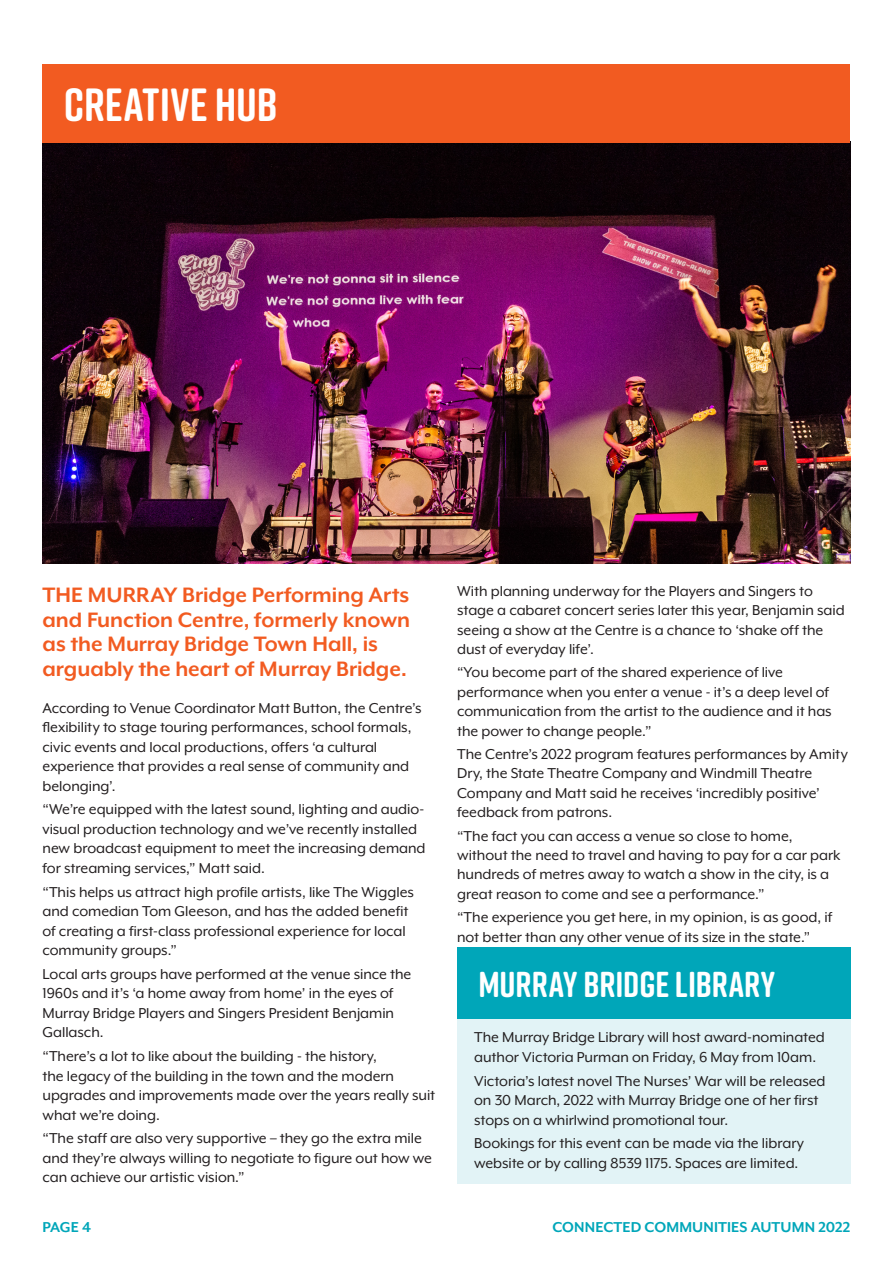
<style>
.page{position:relative;width:893px;height:1263px;background:#fff}
.page>*{position:absolute;margin:0;border:0;box-sizing:border-box;transform-origin:0 0}
.newsletter___Large_A{font:700 46.5px "Rift Soft";color:#fff}
.newsletter___Large_A-2{font:700 36px "Rift Soft";color:#fff}
.newsletter___Introdu{font:700 24px/24.8px "Mr Eaves XL Mod OT";color:#f25b21}
.newsletter_-_Body_Co{font:16.5px/19.5px "Mr Eaves XL Mod OT";letter-spacing:-.005em;color:#231f20}
.newsletter___Footer{font:700 16.5px "Mr Eaves XL Mod OT";letter-spacing:.005em;color:#00a6b9}
</style>
<div class="page">
<img style="left:43px;top:143px;width:807px;height:421px">
<div style="left:43px;top:64px;width:807px;height:79px;background:#f25b21"></div>
<div style="left:457px;top:1018px;width:393px;height:166px;background:#e2f3f6"></div>
<div style="left:457px;top:947px;width:393px;height:71px;background:#00a6b9"></div>
<p class="newsletter___Large_A" style="left:64px;top:72px;width:215px">CREATIVE HUB</p>
<p class="newsletter___Introdu" style="left:43px;top:582px;width:369px">THE MURRAY Bridge Performing Arts and Function Centre, formerly known as the Murray Bridge Town Hall, is arguably the heart of Murray Bridge.</p>
<p class="newsletter_-_Body_Co" style="left:43px;top:698px;width:381px">According to Venue Coordinator Matt Button, the Centre’s flexibility to stage touring performances, school formals, civic events and local productions, offers ‘a cultural experience that provides a real sense of community and belonging’.</p>
<p class="newsletter_-_Body_Co" style="left:43px;top:799px;width:385px">“We’re equipped with the latest sound, lighting and audio&shy;visual production technology and we’ve recently installed new broadcast equipment to meet the increasing demand for streaming services,” Matt said.</p>
<p class="newsletter_-_Body_Co" style="left:43px;top:882px;width:373px">“This helps us attract high profile artists, like The Wiggles and comedian Tom Gleeson, and has the added benefit of creating a first-class professional experience for local community groups.”</p>
<p class="newsletter_-_Body_Co" style="left:43px;top:964px;width:370px">Local arts groups have performed at the venue since the 1960s and it’s ‘a home away from home’ in the eyes of Murray Bridge Players and Singers President Benjamin Gallasch.</p>
<p class="newsletter_-_Body_Co" style="left:43px;top:1046px;width:394px">“There’s a lot to like about the building - the history,<br>the legacy of the building in the town and the modern upgrades and improvements made over the years really suit what we’re doing.</p>
<p class="newsletter_-_Body_Co" style="left:43px;top:1129px;width:391px">“The staff are also very supportive – they go the extra mile and they’re always willing to negotiate to figure out how we can achieve our artistic vision.”</p>
<p class="newsletter_-_Body_Co" style="left:457px;top:581px;width:389px">With planning underway for the Players and Singers to stage a cabaret concert series later this year, Benjamin said seeing a show at the Centre is a chance to ‘shake off the dust of everyday life’.</p>
<p class="newsletter_-_Body_Co" style="left:457px;top:663px;width:376px">“You become part of the shared experience of live performance when you enter a venue - it’s a deep level of communication from the artist to the audience and it has the power to change people.”</p>
<p class="newsletter_-_Body_Co" style="left:457px;top:744px;width:392px">The Centre’s 2022 program features performances by Amity Dry, the State Theatre Company and Windmill Theatre Company and Matt said he receives ‘incredibly positive’ feedback from patrons.</p>
<p class="newsletter_-_Body_Co" style="left:457px;top:826px;width:385px">“The fact you can access a venue so close to home, without the need to travel and having to pay for a car park hundreds of metres away to watch a show in the city, is a great reason to come and see a performance.”</p>
<p class="newsletter_-_Body_Co" style="left:457px;top:908px;width:377px">“The experience you get here, in my opinion, is as good, if not better than any other venue of its size in the state.”</p>
<p class="newsletter___Large_A-2" style="left:478px;top:958px;width:299px">MURRAY BRIDGE LIBRARY</p>
<p class="newsletter_-_Body_Co" style="left:474px;top:1027px;width:352px">The Murray Bridge Library will host award-nominated author Victoria Purman on Friday, 6 May from 10am.</p>
<p class="newsletter_-_Body_Co" style="left:474px;top:1071px;width:353px">Victoria’s latest novel The Nurses’ War will be released on 30 March, 2022 with Murray Bridge one of her first stops on a whirlwind promotional tour.</p>
<p class="newsletter_-_Body_Co" style="left:474px;top:1133px;width:331px">Bookings for this event can be made via the library website or by calling 8539 1175. Spaces are limited.</p>
<p class="newsletter___Footer" style="left:43px;top:1218px;width:50px">PAGE 4</p>
<p class="newsletter___Footer" style="left:552px;top:1218px;width:300px">CONNECTED COMMUNITIES AUTUMN 2022</p>
</div>
